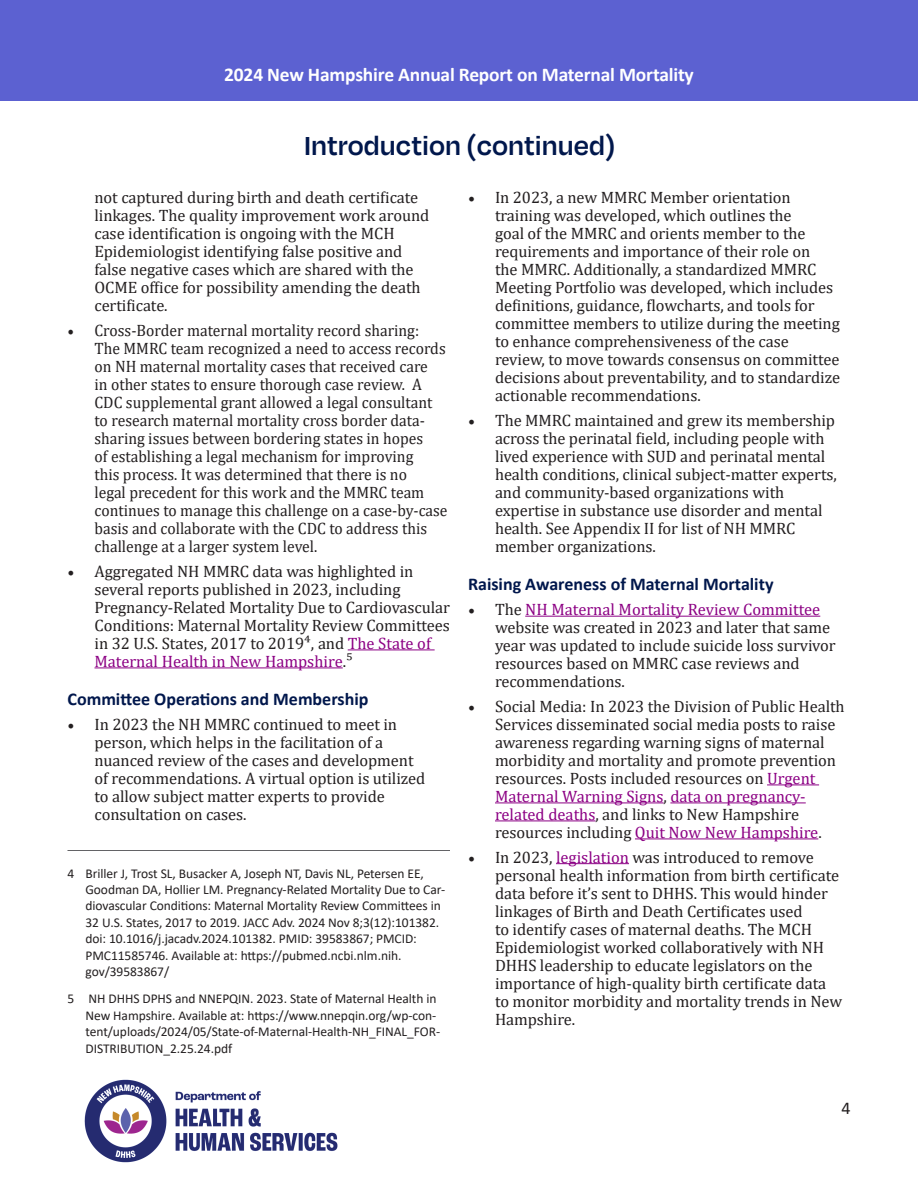
<style>
.page{position:relative;width:918px;height:1188px;background:#fff}
.page>*{position:absolute;margin:0;border:0;box-sizing:border-box;transform-origin:0 0}
.t1{font:600 30px "Degular";color:#00174c}
.t2{font:700 19.5px "Calibri";letter-spacing:-.01em;color:#fff}
.t3{font:700 18px "Calibri";color:#00174c}
.t4{font:18px "Calibri";color:#231f20}
.t5{font:16.5px/18px "Cambria";letter-spacing:-.005em;color:#231f20}
.t6{font:16.5px/18px "Cambria";letter-spacing:-.005em;color:#231f20;scale:.95 1}
.t7{font:13.5px/16.5px "Calibri";letter-spacing:-.005em;color:#231f20}
.s1{font-family:"Minion Pro";font-size:18px}
.s2{color:#8c0084}
</style>
<div class="page">
<div style="left:0;top:0;width:918px;height:101px;background:#5c61d1"></div>
<img style="left:84px;top:1079px;width:254px;height:84px">
<hr style="left:348px;top:649px;width:87px;height:1px;background:#8c0084">
<hr style="left:94px;top:667px;width:249px;height:1px;background:#8c0084">
<hr style="left:68px;top:850px;width:382px;height:1px;background:#636366">
<hr style="left:525px;top:616px;width:295px;height:1px;background:#8c0084">
<hr style="left:767px;top:784px;width:52px;height:1px;background:#8c0084">
<hr style="left:495px;top:802px;width:169px;height:1px;background:#8c0084">
<hr style="left:670px;top:802px;width:136px;height:1px;background:#8c0084">
<hr style="left:495px;top:820px;width:100px;height:1px;background:#8c0084">
<hr style="left:635px;top:838px;width:183px;height:1px;background:#8c0084">
<hr style="left:556px;top:863px;width:73px;height:1px;background:#8c0084">
<p class="t2" style="left:224px;top:61px;width:471px">2024 New Hampshire Annual Report on Maternal Mortality</p>
<h1 class="t1" style="left:304px;top:127px;width:313px">Introduction (continued)</h1>
<p class="t5" style="left:94px;top:189px;width:336px">not captured during birth and death certificate linkages. The quality improvement work around case identification is ongoing with the MCH Epidemiologist identifying false positive and false negative cases which are shared with the OCME office for possibility amending the death certificate.</p>
<p class="t6" style="left:94px;top:321px;width:373px;text-indent:-27px"><span class="s1">•</span> Cross-Border maternal mortality record sharing:<br>The MMRC team recognized a need to access records on NH maternal mortality cases that received care<br>in other states to ensure thorough case review. A CDC supplemental grant allowed a legal consultant to research maternal mortality cross border data&shy;sharing issues between bordering states in hopes<br>of establishing a legal mechanism for improving<br>this process. It was determined that there is no<br>legal precedent for this work and the MMRC team continues to manage this challenge on a case-by-case basis and collaborate with the CDC to address this challenge at a larger system level.</p>
<p class="t5" style="left:94px;top:562px;width:357px;text-indent:-27px"><span class="s1">•</span> Aggregated NH MMRC data was highlighted in several reports published in 2023, including Pregnancy-Related Mortality Due to Cardiovascular Conditions: Maternal Mortality Review Committees in 32 U.S. States, 2017 to 20194,<sup>1</sup>and <span class="s2">The State of Maternal Health in New Hampshire</span>.⁵<sup>2</sup></p>
<p class="t3" style="left:68px;top:686px;width:302px">Committee Operations and Membership</p>
<p class="t5" style="left:94px;top:715px;width:332px;text-indent:-27px"><span class="s1">•</span> In 2023 the NH MMRC continued to meet in person, which helps in the facilitation of a nuanced review of the cases and development of recommendations. A virtual option is utilized to allow subject matter experts to provide consultation on cases.</p>
<p class="t7" style="left:85px;top:864px;width:361px;text-indent:-18px">4 Briller J, Trost SL, Busacker A, Joseph NT, Davis NL, Petersen EE, Goodman DA, Hollier LM. Pregnancy-Related Mortality Due to Car&shy;diovascular Conditions: Maternal Mortality Review Committees in 32 U.S. States, 2017 to 2019. JACC Adv. 2024 Nov 8;3(12):101382. doi: 10.1016/j.jacadv.2024.101382. PMID: 39583867; PMCID:<br>PMC11585746. Available at: https://pubmed.ncbi.nlm.nih. gov/39583867/</p>
<p class="t7" style="left:86px;top:990px;width:356px;text-indent:-18px">5 NH DHHS DPHS and NNEPQIN. 2023. State of Maternal Health in New Hampshire. Available at: https://www.nnepqin.org/wp-con&shy;tent/uploads/2024/05/State-of-Maternal-Health-NH_FINAL_FOR-DISTRIBUTION_2.25.24.pdf</p>
<p class="t5" style="left:495px;top:189px;width:347px;text-indent:-27px"><span class="s1">•</span> In 2023, a new MMRC Member orientation training was developed, which outlines the<br>goal of the MMRC and orients member to the requirements and importance of their role on<br>the MMRC. Additionally, a standardized MMRC Meeting Portfolio was developed, which includes definitions, guidance, flowcharts, and tools for committee members to utilize during the meeting to enhance comprehensiveness of the case review, to move towards consensus on committee decisions about preventability, and to standardize actionable recommendations.</p>
<p class="t5" style="left:495px;top:411px;width:343px;text-indent:-27px"><span class="s1">•</span> The MMRC maintained and grew its membership across the perinatal field, including people with lived experience with SUD and perinatal mental health conditions, clinical subject-matter experts, and community-based organizations with expertise in substance use disorder and mental health. See Appendix II for list of NH MMRC member organizations.</p>
<p class="t3" style="left:468px;top:572px;width:307px">Raising Awareness of Maternal Mortality</p>
<p class="t5" style="left:495px;top:600px;width:342px;text-indent:-27px"><span class="s1">•</span> The <span class="s2">NH Maternal Mortality Review Committee </span>website was created in 2023 and later that same year was updated to include suicide loss survivor resources based on MMRC case reviews and recommendations.</p>
<p class="t5" style="left:495px;top:697px;width:351px;text-indent:-27px"><span class="s1">•</span> Social Media: In 2023 the Division of Public Health Services disseminated social media posts to raise awareness regarding warning signs of maternal morbidity and mortality and promote prevention resources. Posts included resources on <span class="s2">Urgent Maternal Warning Signs</span>, <span class="s2">data on pregnancy&shy;related deaths</span>, and links to New Hampshire resources including <span class="s2">Quit Now New Hampshire</span>.</p>
<p class="t5" style="left:495px;top:848px;width:349px;text-indent:-27px"><span class="s1">•</span> In 2023, <span class="s2">legislation</span> was introduced to remove personal health information from birth certificate data before it’s sent to DHHS. This would hinder linkages of Birth and Death Certificates used<br>to identify cases of maternal deaths. The MCH Epidemiologist worked collaboratively with NH DHHS leadership to educate legislators on the importance of high-quality birth certificate data to monitor morbidity and mortality trends in New Hampshire.</p>
<p class="t4" style="left:841px;top:1095px;width:11px">4</p>
</div>
